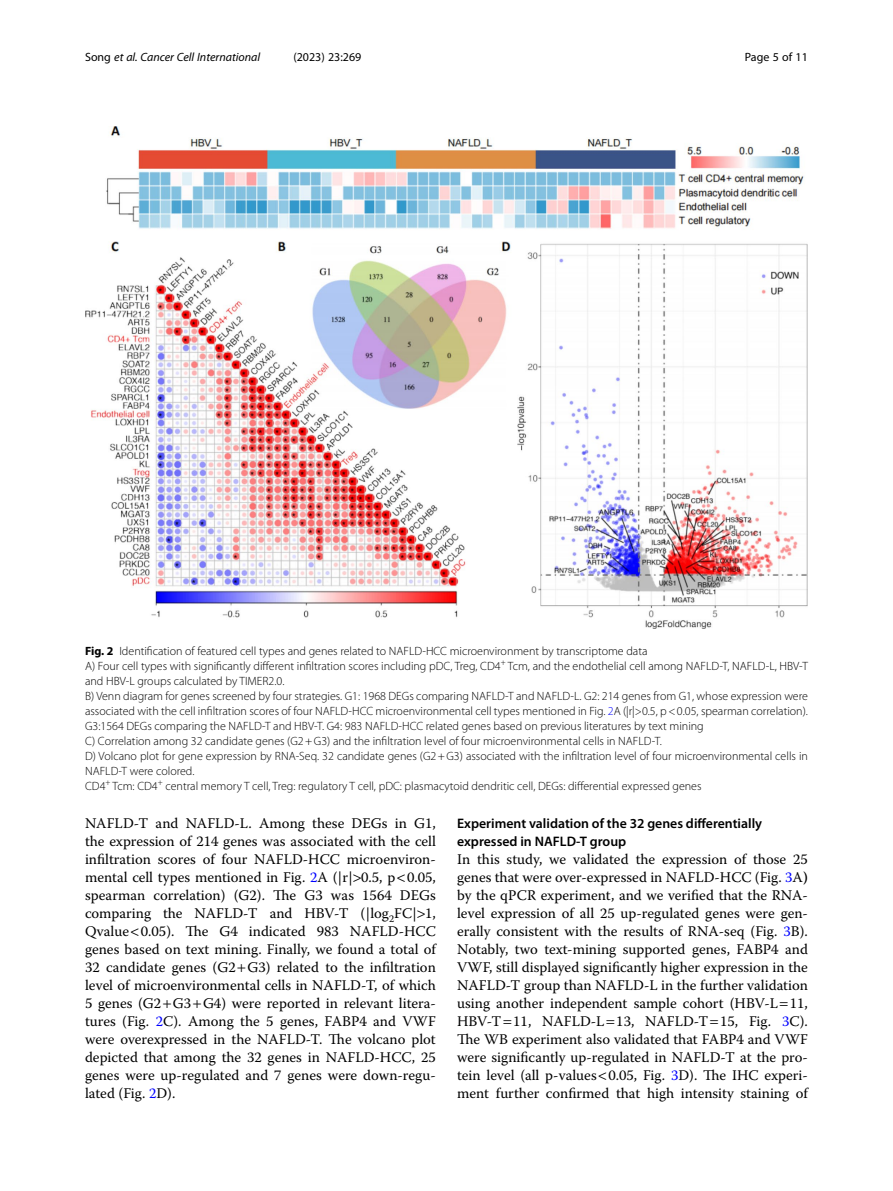
<style>
.page{position:relative;width:893px;height:1191px;background:#fff}
.page>*{position:absolute;margin:0;border:0;box-sizing:border-box;transform-origin:0 0}
.Body_Text{font:14.7px/18px "Warnock Pro";color:#000;text-align:justify}
.Head_2{font:600 13.8px/18px "Myriad Pro";color:#000}
.Figure_Caption{font:300 12px/15px "Myriad Pro";color:#000}
.t1{font:italic 12px "Myriad Pro";color:#000}
.t2{font:12px "Myriad Pro";color:#000}
.s1{font-style:normal}
.s2{font-weight:700}
.s3{color:#00f}
.s4{font-weight:600}
</style>
<div class="page">
<img style="left:85px;top:126px;width:723px;height:502px">
<p class="t1" style="left:85px;top:50px;width:177px"><span class="s1">Song</span> et al. Cancer Cell International</p>
<p class="t2" style="left:293px;top:50px;width:70px">(2023) 23:269</p>
<p class="t2" style="left:745px;top:50px;width:65px">Page 5 of 11</p>
<p class="Figure_Caption" style="left:85px;top:644px;width:564px"><span class="s2">Fig. 2</span> Identification of featured cell types and genes related to NAFLD-HCC microenvironment by transcriptome data</p>
<p class="Figure_Caption" style="left:85px;top:659px;width:724px">A) Four cell types with significantly different infiltration scores including pDC, Treg, CD4<sup>+</sup> Tcm, and the endothelial cell among NAFLD-T, NAFLD-L, HBV-T and HBV-L groups calculated by TIMER2.0.</p>
<p class="Figure_Caption" style="left:85px;top:689px;width:724px;text-align:justify">B) Venn diagram for genes screened by four strategies. G1: 1968 DEGs comparing NAFLD-T and NAFLD-L. G2: 214 genes from G1, whose expression were associated with the cell infiltration scores of four NAFLD-HCC microenvironmental cell types mentioned in Fig. <span class="s3">2</span>A (|r|&gt;0.5, p&lt;0.05, spearman correlation).<br>G3:1564 DEGs comparing the NAFLD-T and HBV-T. G4: 983 NAFLD-HCC related genes based on previous literatures by text mining</p>
<p class="Figure_Caption" style="left:85px;top:734px;width:578px">C) Correlation among 32 candidate genes (G2+G3) and the infiltration level of four microenvironmental cells in NAFLD-T.</p>
<p class="Figure_Caption" style="left:85px;top:749px;width:724px">D) Volcano plot for gene expression by RNA-Seq. 32 candidate genes (G2+G3) associated with the infiltration level of four microenvironmental cells in<br>NAFLD-T were colored.</p>
<p class="Figure_Caption" style="left:85px;top:779px;width:618px">CD4<sup>+</sup> Tcm: CD4<sup>+</sup> central memory T cell, Treg: regulatory T cell, pDC: plasmacytoid dendritic cell, DEGs: differential expressed genes</p>
<p class="Body_Text" style="left:85px;top:814px;width:352px">NAFLD-T and NAFLD-L. Among these DEGs in G1, the expression of 214 genes was associated with the cell infiltration scores of four NAFLD-HCC microenviron&shy;mental cell types mentioned in Fig. <span class="s3">2</span>A (|r| 0.5, p 0.05, spearman correlation) (G2). The G3 was 1564 DEGs comparing the NAFLD-T and HBV-T (|log<sub>2</sub>FC| 1, Qvalue 0.05). The G4 indicated 983 NAFLD-HCC genes based on text mining. Finally, we found a total of 32 candidate genes (G2 G3) related to the infiltration level of microenvironmental cells in NAFLD-T, of which 5 genes (G2 G3 G4) were reported in relevant litera&shy;tures (Fig. <span class="s3">2</span>C). Among the 5 genes, FABP4 and VWF were overexpressed in the NAFLD-T. The volcano plot depicted that among the 32 genes in NAFLD-HCC, 25 genes were up-regulated and 7 genes were down-regu&shy;lated (Fig. <span class="s3">2</span>D).</p>
<p class="Head_2" style="left:457px;top:814px;width:307px">Experiment validation of the 32 genes differentially expressed in NAFLD-T group</p>
<p class="Body_Text" style="left:457px;top:850px;width:352px">In this study, we validated the expression of those 25 genes that were over-expressed in NAFLD-HCC (Fig. <span class="s3">3</span>A<span class="s4">) </span>by the qPCR experiment, and we verified that the RNA&shy;level expression of all 25 up-regulated genes were gen&shy;erally consistent with the results of RNA-seq (Fig. <span class="s3">3</span>B).<br>Notably, two text-mining supported genes, FABP4 and VWF, still displayed significantly higher expression in the NAFLD-T group than NAFLD-L in the further validation using another independent sample cohort (HBV-L 11, HBV-T 11, NAFLD-L 13, NAFLD-T 15, Fig. <span class="s3">3</span>C).<br>The WB experiment also validated that FABP4 and VWF were significantly up-regulated in NAFLD-T at the pro&shy;tein level (all p-values 0.05, Fig. <span class="s3">3</span>D). The IHC experi&shy;ment further confirmed that high intensity staining of</p>
</div>
